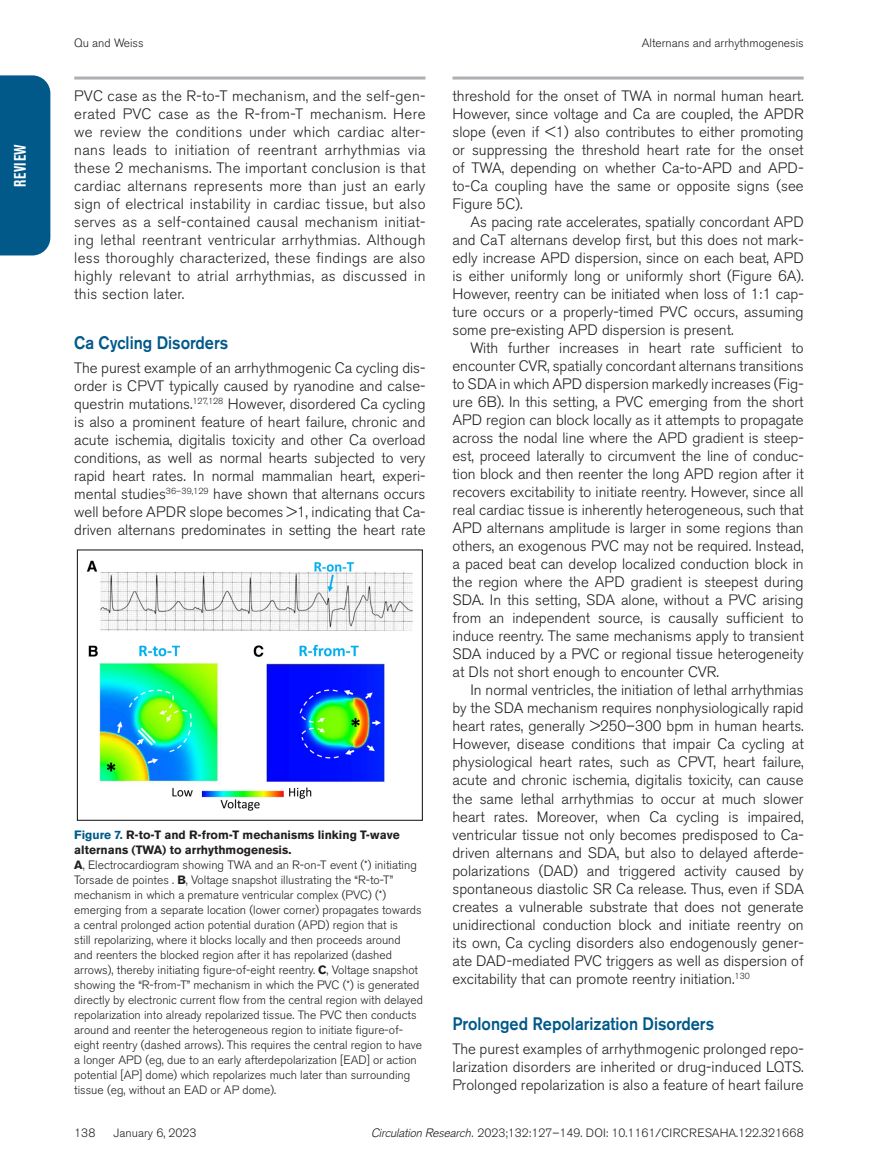
<style>
.page{position:relative;width:878px;height:1175px;background:#fff}
.page>*{position:absolute;margin:0;border:0;box-sizing:border-box;transform-origin:0 0}
.t1{font:500 18px "Akzidenz Grotesk BE";color:#01598a;scale:.9 1}
.t2{font:700 condensed 16.5px "Akzidenz Grotesk BE";color:#fff;scale:.9 1}
.t3{font:300 15px/18px "Akzidenz Grotesk BE";color:#231f20;text-align:justify}
.t4{font:300 12px/15px "Akzidenz Grotesk BE";color:#231f20}
.s1{font-weight:700;color:#01598a}
.s2{font-weight:700}
.s3{font-family:"Akzidenz Grotesk";font-style:italic}
</style>
<div class="page">
<svg style="left:74px;top:76px;width:351px;height:4px"></svg>
<svg style="left:452px;top:76px;width:351px;height:4px"></svg>
<div style="left:0;top:75px;width:50px;height:180px;background:#01598a"></div>
<svg style="left:76px;top:549px;width:347px;height:272px"></svg>
<p class="t2" style="left:11px;top:187px;width:48px;rotate:-90deg">Review</p>
<p class="t4" style="left:74px;top:36px;width:71px">Qu and Weiss</p>
<p class="t4" style="left:641px;top:36px;width:163px">Alternans and arrhythmogenesis</p>
<p class="t3" style="left:74px;top:87px;width:353px">PVC case as the R-to-T mechanism, and the self-gen&shy;erated PVC case as the R-from-T mechanism. Here we review the conditions under which cardiac alter&shy;nans leads to initiation of reentrant arrhythmias via these 2 mechanisms. The important conclusion is that cardiac alternans represents more than just an early sign of electrical instability in cardiac tissue, but also serves as a self-contained causal mechanism initiat&shy;ing lethal reentrant ventricular arrhythmias. Although less thoroughly characterized, these findings are also highly relevant to atrial arrhythmias, as discussed in this section later.</p>
<p class="t1" style="left:74px;top:331px;width:173px">Ca Cycling Disorders</p>
<p class="t3" style="left:74px;top:359px;width:353px">The purest example of an arrhythmogenic Ca cycling dis&shy;order is CPVT typically caused by ryanodine and calse&shy;questrin mutations.<sup>127,128</sup> However, disordered Ca cycling is also a prominent feature of heart failure, chronic and acute ischemia, digitalis toxicity and other Ca overload conditions, as well as normal hearts subjected to very rapid heart rates. In normal mammalian heart, experi&shy;mental studies<sup>36–39,129</sup> have shown that alternans occurs well before APDR slope becomes &gt;1, indicating that Ca&shy;driven alternans predominates in setting the heart rate</p>
<p class="t4" style="left:74px;top:827px;width:350px"><span class="s1">Figure 7.</span> <span class="s2">R-to-T and R-from-T mechanisms linking T-wave alternans (TWA) to arrhythmogenesis.<br>A</span>, Electrocardiogram showing TWA and an R-on-T event (*) initiating Torsade de pointes . <span class="s2">B</span>, Voltage snapshot illustrating the “R-to-T” mechanism in which a premature ventricular complex (PVC) (*) emerging from a separate location (lower corner) propagates towards a central prolonged action potential duration (APD) region that is<br>still repolarizing, where it blocks locally and then proceeds around<br>and reenters the blocked region after it has repolarized (dashed arrows), thereby initiating figure-of-eight reentry. <span class="s2">C</span>, Voltage snapshot showing the “R-from-T” mechanism in which the PVC (*) is generated directly by electronic current flow from the central region with delayed repolarization into already repolarized tissue. The PVC then conducts around and reenter the heterogeneous region to initiate figure-of&shy;eight reentry (dashed arrows). This requires the central region to have a longer APD (eg, due to an early afterdepolarization [EAD] or action potential [AP] dome) which repolarizes much later than surrounding tissue (eg, without an EAD or AP dome).</p>
<p class="t3" style="left:452px;top:87px;width:353px">threshold for the onset of TWA in normal human heart.<br>However, since voltage and Ca are coupled, the APDR slope (even if &lt;1) also contributes to either promoting or suppressing the threshold heart rate for the onset of TWA, depending on whether Ca-to-APD and APD&shy;to-Ca coupling have the same or opposite signs (see Figure 5C).</p>
<p class="t3" style="left:452px;top:213px;width:353px;text-indent:18px">As pacing rate accelerates, spatially concordant APD and CaT alternans develop first, but this does not mark&shy;edly increase APD dispersion, since on each beat, APD is either uniformly long or uniformly short (Figure 6A).<br>However, reentry can be initiated when loss of 1:1 cap&shy;ture occurs or a properly-timed PVC occurs, assuming some pre-existing APD dispersion is present.</p>
<p class="t3" style="left:452px;top:339px;width:353px;text-indent:18px">With further increases in heart rate sufficient to encounter CVR, spatially concordant alternans transitions to SDA in which APD dispersion markedly increases (Fig&shy;ure 6B). In this setting, a PVC emerging from the short APD region can block locally as it attempts to propagate across the nodal line where the APD gradient is steep&shy;est, proceed laterally to circumvent the line of conduc&shy;tion block and then reenter the long APD region after it recovers excitability to initiate reentry. However, since all real cardiac tissue is inherently heterogeneous, such that APD alternans amplitude is larger in some regions than others, an exogenous PVC may not be required. Instead, a paced beat can develop localized conduction block in the region where the APD gradient is steepest during SDA. In this setting, SDA alone, without a PVC arising from an independent source, is causally sufficient to induce reentry. The same mechanisms apply to transient SDA induced by a PVC or regional tissue heterogeneity at DIs not short enough to encounter CVR.</p>
<p class="t3" style="left:452px;top:681px;width:353px;text-indent:18px">In normal ventricles, the initiation of lethal arrhythmias by the SDA mechanism requires nonphysiologically rapid heart rates, generally &gt;250–300 bpm in human hearts.<br>However, disease conditions that impair Ca cycling at physiological heart rates, such as CPVT, heart failure, acute and chronic ischemia, digitalis toxicity, can cause the same lethal arrhythmias to occur at much slower heart rates. Moreover, when Ca cycling is impaired, ventricular tissue not only becomes predisposed to Ca&shy;driven alternans and SDA, but also to delayed afterde&shy;polarizations (DAD) and triggered activity caused by spontaneous diastolic SR Ca release. Thus, even if SDA creates a vulnerable substrate that does not generate unidirectional conduction block and initiate reentry on its own, Ca cycling disorders also endogenously gener&shy;ate DAD-mediated PVC triggers as well as dispersion of excitability that can promote reentry initiation.<sup>130</sup></p>
<p class="t1" style="left:452px;top:1012px;width:292px">Prolonged Repolarization Disorders</p>
<p class="t3" style="left:452px;top:1040px;width:353px">The purest examples of arrhythmogenic prolonged repo&shy;larization disorders are inherited or drug-induced LQTS.<br>Prolonged repolarization is also a feature of heart failure</p>
<p class="t4" style="left:74px;top:1125px;width:23px">138</p>
<p class="t4" style="left:113px;top:1125px;width:84px">January 6, 2023</p>
<p class="t4" style="left:371px;top:1125px;width:434px"><span class="s3">Circulation Research.</span> 2023;132:127–149. DOI: 10.1161/CIRCRESAHA.122.321668</p>
</div>
